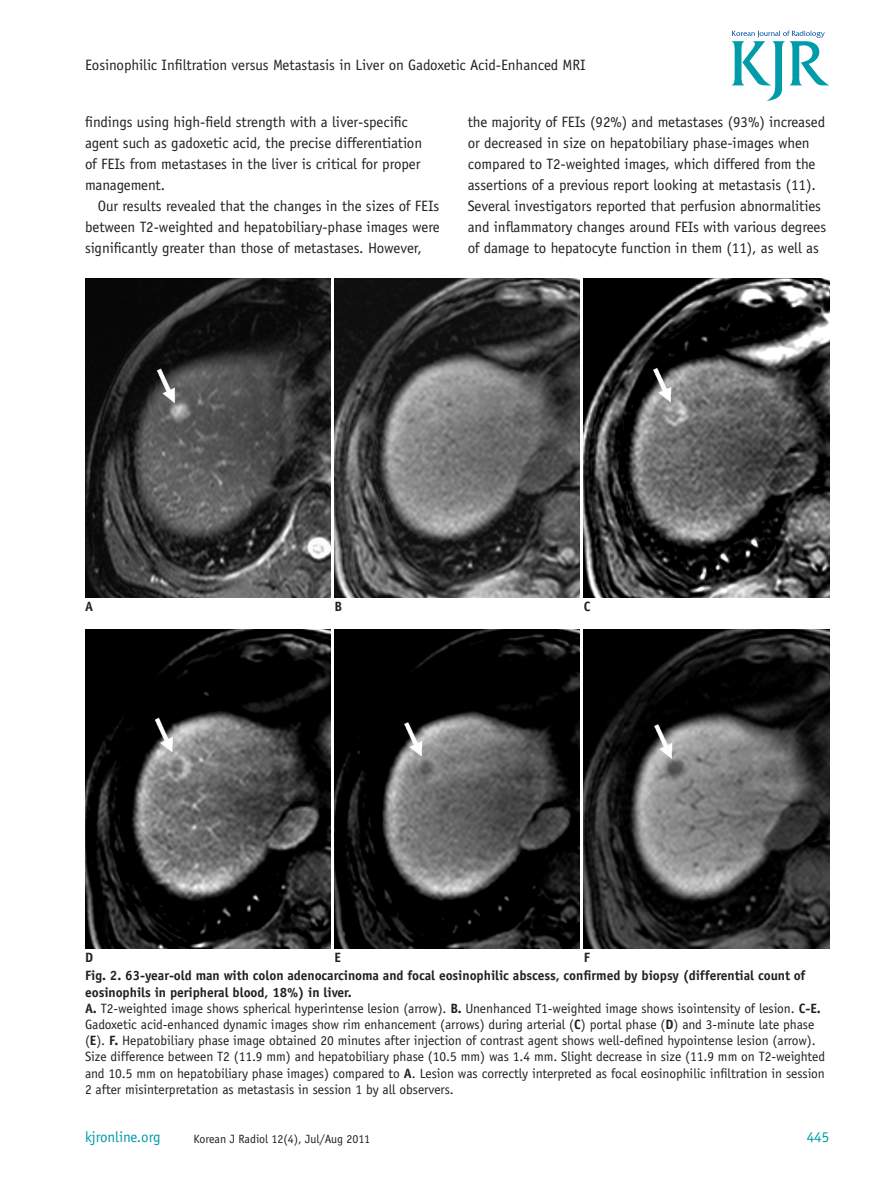
<style>
.page{position:relative;width:893px;height:1191px;background:#fff}
.page>*{position:absolute;margin:0;border:0;box-sizing:border-box;transform-origin:0 0}
.본문{font:15px/21px "Officina Sans Std";letter-spacing:-.005em;color:#231f20}
.t1{font:15px "Officina Sans Std";letter-spacing:-.005em;color:#009caa}
.그림제목{font:13.5px/16.2px "Officina Sans Std";letter-spacing:-.005em;color:#231f20}
.그림제목-2{font:700 13.5px/16.2px "Officina Sans Std";letter-spacing:-.005em;color:#231f20}
.t2{font:12px "Officina Sans Std";letter-spacing:-.005em;color:#231f20}
.s1{font-weight:700}
</style>
<div class="page">
<svg style="left:732px;top:31px;width:97px;height:70px"></svg>
<img style="left:85px;top:279px;width:245px;height:319px">
<img style="left:85px;top:630px;width:245px;height:318px">
<img style="left:334px;top:279px;width:246px;height:319px">
<img style="left:334px;top:630px;width:246px;height:318px">
<img style="left:584px;top:279px;width:245px;height:319px">
<img style="left:584px;top:630px;width:245px;height:318px">
<p class="본문" style="left:85px;top:54px;width:502px">Eosinophilic Infiltration versus Metastasis in Liver on Gadoxetic Acid-Enhanced MRI</p>
<p class="본문" style="left:85px;top:112px;width:339px">findings using high-field strength with a liver-specific agent such as gadoxetic acid, the precise differentiation of FEIs from metastases in the liver is critical for proper management.</p>
<p class="본문" style="left:85px;top:196px;width:356px;text-align:justify;text-indent:13px">Our results revealed that the changes in the sizes of FEIs between T2-weighted and hepatobiliary-phase images were significantly greater than those of metastases. However,</p>
<p class="본문" style="left:468px;top:112px;width:360px">the majority of FEIs (92%) and metastases (93%) increased or decreased in size on hepatobiliary phase-images when compared to T2-weighted images, which differed from the assertions of a previous report looking at metastasis (11).<br>Several investigators reported that perfusion abnormalities and inflammatory changes around FEIs with various degrees of damage to hepatocyte function in them (11), as well as</p>
<p class="그림제목-2" style="left:85px;top:598px;width:10px">A</p>
<p class="그림제목-2" style="left:85px;top:949px;width:10px">D</p>
<p class="그림제목-2" style="left:334px;top:598px;width:9px">B</p>
<p class="그림제목-2" style="left:334px;top:949px;width:8px">E</p>
<p class="그림제목-2" style="left:584px;top:598px;width:8px">C</p>
<p class="그림제목-2" style="left:584px;top:949px;width:8px">F</p>
<p class="그림제목-2" style="left:85px;top:967px;width:722px">Fig. 2. 63-year-old man with colon adenocarcinoma and focal eosinophilic abscess, confirmed by biopsy (differential count of eosinophils in peripheral blood, 18%) in liver.</p>
<p class="그림제목" style="left:85px;top:1000px;width:742px"><span class="s1">A.</span> T2-weighted image shows spherical hyperintense lesion (arrow). <span class="s1">B.</span> Unenhanced T1-weighted image shows isointensity of lesion. <span class="s1">C-E.<br></span>Gadoxetic acid-enhanced dynamic images show rim enhancement (arrows) during arterial (<span class="s1">C</span>) portal phase (<span class="s1">D</span>) and 3-minute late phase (<span class="s1">E</span>). <span class="s1">F.</span> Hepatobiliary phase image obtained 20 minutes after injection of contrast agent shows well-defined hypointense lesion (arrow).<br>Size difference between T2 (11.9 mm) and hepatobiliary phase (10.5 mm) was 1.4 mm. Slight decrease in size (11.9 mm on T2-weighted and 10.5 mm on hepatobiliary phase images) compared to <span class="s1">A</span>. Lesion was correctly interpreted as focal eosinophilic infiltration in session 2 after misinterpretation as metastasis in session 1 by all observers.</p>
<p class="t1" style="left:85px;top:1128px;width:77px">kjronline.org</p>
<p class="t2" style="left:194px;top:1132px;width:178px">Korean J Radiol 12(4), Jul/Aug 2011</p>
<p class="t1" style="left:807px;top:1128px;width:24px">445</p>
</div>
